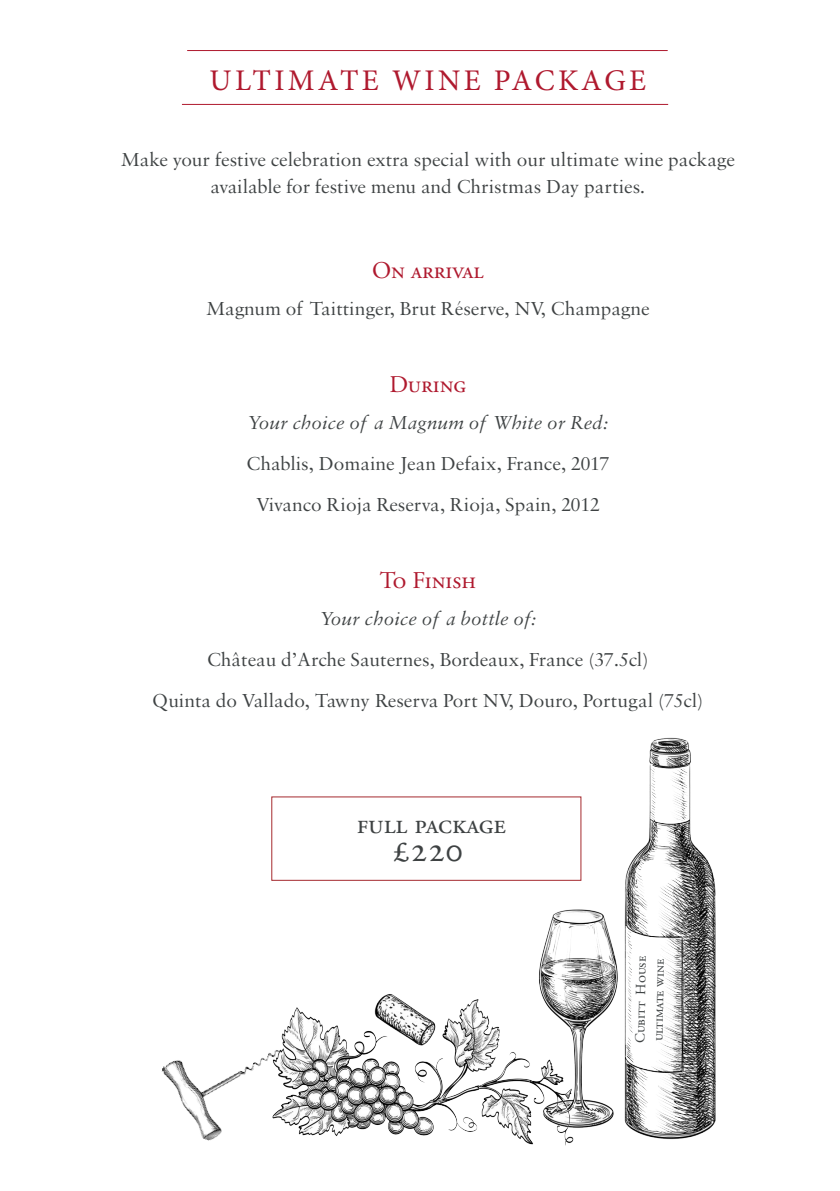
<style>
.page{position:relative;width:840px;height:1191px;background:#fff}
.page>*{position:absolute;margin:0;border:0;box-sizing:border-box;transform-origin:0 0}
.t1{font:36px "Adobe Garamond Pro";color:#3e4243}
.t2{font:30px "Minion Pro";letter-spacing:.11em;color:#af192e}
.t3{font:28px "Adobe Garamond Pro";color:#3e4243}
.t4{font:24px "Adobe Garamond Pro";color:#af192e}
.t5{font:20px "Sabon MT Std";color:#3e4243}
.t6{font:italic 20px "Sabon MT Std";color:#3e4243}
.t7{font:14px "Adobe Garamond Pro";color:#3e4243}
</style>
<div class="page">
<hr style="left:187px;top:50px;width:480px;height:1px;background:#af192e">
<hr style="left:182px;top:104px;width:485px;height:1px;background:#af192e">
<img style="left:624px;top:737px;width:92px;height:403px">
<img style="left:539px;top:909px;width:79px;height:219px">
<img style="left:379px;top:994px;width:22px;height:6px">
<img style="left:161px;top:1053px;width:112px;height:88px">
<img style="left:273px;top:1000px;width:314px;height:145px">
<p class="t2" style="left:209px;top:60px;width:438px">ULTIMATE WINE PACKAGE</p>
<p class="t5" style="left:121px;top:147px;width:615px">Make your festive celebration extra special with our ultimate wine package</p>
<p class="t5" style="left:210px;top:174px;width:436px">available for festive menu and Christmas Day parties.</p>
<p class="t4" style="left:372px;top:255px;width:113px">On arrival</p>
<p class="t5" style="left:206px;top:296px;width:445px">Magnum of Taittinger, Brut Réserve, NV, Champagne</p>
<p class="t4" style="left:389px;top:369px;width:78px">During</p>
<p class="t6" style="left:247px;top:410px;width:362px">Your choice of a Magnum of White or Red:</p>
<p class="t5" style="left:246px;top:451px;width:364px">Chablis, Domaine Jean Defaix, France, 2017</p>
<p class="t5" style="left:256px;top:492px;width:345px">Vivanco Rioja Reserva, Rioja, Spain, 2012</p>
<p class="t4" style="left:379px;top:566px;width:98px">To Finish</p>
<p class="t6" style="left:319px;top:606px;width:218px">Your choice of a bottle of:</p>
<p class="t5" style="left:207px;top:647px;width:443px">Château d’Arche Sauternes, Bordeaux, France (37.5cl)</p>
<p class="t5" style="left:152px;top:688px;width:552px">Quinta do Vallado, Tawny Reserva Port NV, Douro, Portugal (75cl)</p>
<p class="t3" style="left:356px;top:807px;width:151px">full package</p>
<p class="t1" style="left:392px;top:828px;width:72px">£220</p>
<p class="t7" style="left:631px;top:1042px;width:88px;rotate:-89deg">Cubitt House</p>
<p class="t7" style="left:649px;top:1041px;width:84px;rotate:-89deg">ultimate wine</p>
</div>
